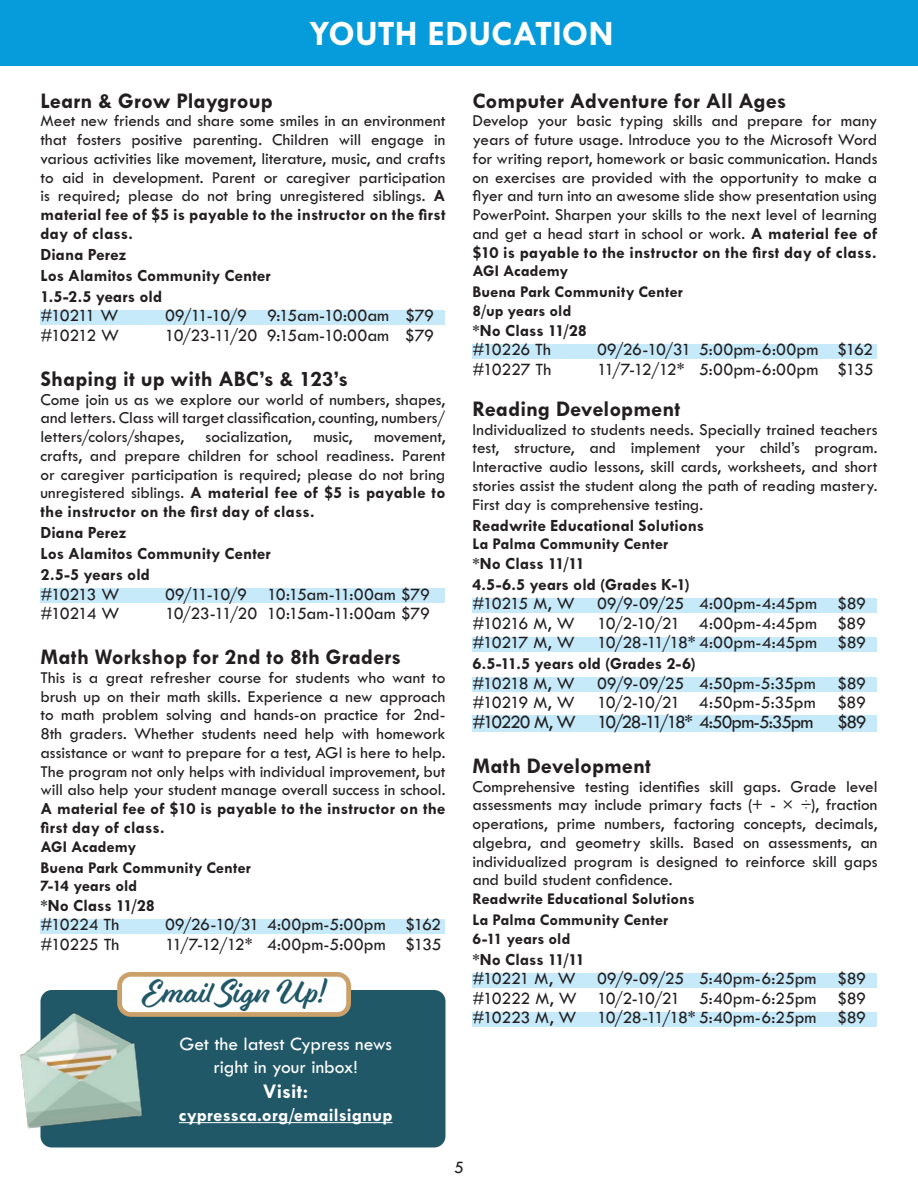
<style>
.page{position:relative;width:918px;height:1188px;background:#fff}
.page>*{position:absolute;margin:0;border:0;box-sizing:border-box;transform-origin:0 0}
.t1{font:700 36px "Tw Cen MT Std";color:#fff}
.t2{font:30.15px "Eds Market Main Script";letter-spacing:.01em;color:#215868}
.t3{font:700 22.5px "Tw Cen MT Std";letter-spacing:.005em;color:#231f20}
.t4{font:700 21px "Tw Cen MT Std";letter-spacing:.005em;color:#fff}
.t5{font:19.5px/23.4px "Tw Cen MT Std";letter-spacing:-.01em;color:#fff;text-align:center}
.t6{font:19.5px "Tw Cen MT Std";letter-spacing:-.07em;color:#231f20}
.t7{font:700 18.9px "Tw Cen MT Std";letter-spacing:.01em;color:#fff}
.t8{font:18px/19.5px "Tw Cen MT Std";letter-spacing:-.02em;color:#231f20;text-align:justify}
.t9{font:18px "Tw Cen";color:#231f20}
.t10{font:17.25px/18.8px "Tw Cen MT Std";letter-spacing:-.005em;color:#231f20;text-align:justify}
.t11{font:700 17.25px/21px "Tw Cen MT Std";letter-spacing:.005em;color:#231f20}
.t12{font:700 16.5px/21px "Tw Cen MT Std";letter-spacing:.005em;color:#231f20}
.s1{font-weight:700}
</style>
<div class="page">
<div style="left:0;top:0;width:918px;height:66px;background:#069bda"></div>
<div style="left:40px;top:310px;width:406px;height:15px;background:#c6eafa"></div>
<div style="left:40px;top:588px;width:406px;height:15px;background:#c6eafa"></div>
<div style="left:40px;top:919px;width:406px;height:15px;background:#c6eafa"></div>
<div style="left:472px;top:344px;width:406px;height:15px;background:#c6eafa"></div>
<div style="left:472px;top:598px;width:406px;height:15px;background:#c6eafa"></div>
<div style="left:472px;top:637px;width:406px;height:15px;background:#c6eafa"></div>
<div style="left:472px;top:678px;width:406px;height:14px;background:#c6eafa"></div>
<div style="left:472px;top:716px;width:406px;height:16px;background:#c6eafa"></div>
<div style="left:472px;top:973px;width:406px;height:15px;background:#c6eafa"></div>
<div style="left:472px;top:1012px;width:406px;height:15px;background:#c6eafa"></div>
<div style="left:40px;top:990px;width:405px;height:158px;background:#215868;border-radius:11px"></div>
<div style="left:120px;top:974px;width:229px;height:40px;background:#fff;border-radius:11px"></div>
<div style="left:117px;top:972px;width:234px;height:45px;border:5px solid #cba069;border-radius:11px"></div>
<img style="left:20px;top:1002px;width:130px;height:129px">
<hr style="left:179px;top:1122px;width:214px;height:1px;background:#fff">
<h1 class="t1" style="left:309px;top:14px;width:306px">YOUTH EDUCATION</h1>
<h3 class="t3" style="left:40px;top:88px;width:234px">Learn &amp; Grow Playgroup</h3>
<p class="t10" style="left:40px;top:112px;width:407px">Meet new friends and share some smiles in an environment that fosters positive parenting. Children will engage in various activities like movement, literature, music, and crafts to aid in development. Parent or caregiver participation is required; please do not bring unregistered siblings. <span class="s1">A material fee of $5 is payable to the instructor on the first day of class.</span></p>
<p class="t11" style="left:40px;top:244px;width:232px">Diana Perez<br>Los Alamitos Community Center<br>1.5-2.5 years old</p>
<p class="t8" style="left:40px;top:306px;width:80px">#10211 W</p>
<p class="t8" style="left:165px;top:306px;width:271px">09/11-10/9 9:15am-10:00am $79</p>
<p class="t8" style="left:40px;top:326px;width:80px">#10212 W</p>
<p class="t8" style="left:165px;top:326px;width:271px">10/23-11/20 9:15am-10:00am $79</p>
<h3 class="t3" style="left:40px;top:367px;width:309px">Shaping it up with ABC’s &amp; 123’s</h3>
<p class="t10" style="left:40px;top:390px;width:407px">Come join us as we explore our world of numbers, shapes, and letters. Class will target classification, counting, numbers/ letters/colors/shapes, socialization, music, movement, crafts, and prepare children for school readiness. Parent or caregiver participation is required; please do not bring unregistered siblings. <span class="s1">A material fee of $5 is payable to the instructor on the first day of class.</span></p>
<p class="t11" style="left:40px;top:522px;width:232px">Diana Perez<br>Los Alamitos Community Center<br>2.5-5 years old</p>
<p class="t8" style="left:40px;top:584px;width:80px">#10213 W</p>
<p class="t8" style="left:165px;top:584px;width:266px">09/11-10/9 10:15am-11:00am $79</p>
<p class="t8" style="left:40px;top:604px;width:81px">#10214 W</p>
<p class="t8" style="left:165px;top:604px;width:266px">10/23-11/20 10:15am-11:00am $79</p>
<h3 class="t3" style="left:40px;top:645px;width:362px">Math Workshop for 2nd to 8th Graders</h3>
<p class="t10" style="left:40px;top:668px;width:406px">This is a great refresher course for students who want to brush up on their math skills. Experience a new approach to math problem solving and hands-on practice for 2nd-8th graders. Whether students need help with homework assistance or want to prepare for a test, AGI is here to help.<br>The program not only helps with individual improvement, but will also help your student manage overall success in school.</p>
<p class="t11" style="left:40px;top:799px;width:407px;line-height:18.8px">A material fee of $10 is payable to the instructor on the first day of class.</p>
<p class="t12" style="left:40px;top:836px;width:212px">AGI Academy<br>Buena Park Community Center</p>
<p class="t12" style="left:40px;top:876px;width:98px">7-14 years old</p>
<p class="t11" style="left:40px;top:895px;width:116px">*No Class 11/28</p>
<p class="t8" style="left:40px;top:915px;width:80px">#10224 Th</p>
<p class="t8" style="left:165px;top:915px;width:278px">09/26-10/31 4:00pm-5:00pm $162</p>
<p class="t8" style="left:40px;top:935px;width:80px">#10225 Th</p>
<p class="t8" style="left:165px;top:935px;width:278px">11/7-12/12* 4:00pm-5:00pm $135</p>
<h2 class="t2" style="left:142px;top:974px;width:184px">Email Sign Up!</h2>
<p class="t5" style="left:179px;top:1032px;width:214px">Get the latest Cypress news right in your inbox!</p>
<p class="t4" style="left:263px;top:1080px;width:46px">Visit:</p>
<p class="t7" style="left:179px;top:1105px;width:215px">cypressca.org/emailsignup</p>
<h3 class="t3" style="left:472px;top:88px;width:315px">Computer Adventure for All Ages</h3>
<p class="t10" style="left:472px;top:112px;width:407px">Develop your basic typing skills and prepare for many years of future usage. Introduce you to the Microsoft Word for writing report, homework or basic communication. Hands on exercises are provided with the opportunity to make a flyer and turn into an awesome slide show presentation using PowerPoint. Sharpen your skills to the next level of learning and get a head start in school or work. <span class="s1">A material fee of $10 is payable to the instructor on the first day of class.</span></p>
<p class="t12" style="left:472px;top:261px;width:212px">AGI Academy<br>Buena Park Community Center</p>
<p class="t12" style="left:472px;top:300px;width:100px">8/up years old</p>
<p class="t11" style="left:472px;top:320px;width:116px">*No Class 11/28</p>
<p class="t8" style="left:472px;top:340px;width:80px">#10226 Th</p>
<p class="t8" style="left:597px;top:340px;width:278px">09/26-10/31 5:00pm-6:00pm $162</p>
<p class="t8" style="left:472px;top:359px;width:80px">#10227 Th</p>
<p class="t8" style="left:597px;top:359px;width:278px">11/7-12/12* 5:00pm-6:00pm $135</p>
<h3 class="t3" style="left:472px;top:397px;width:209px">Reading Development</h3>
<p class="t10" style="left:472px;top:420px;width:407px">Individualized to students needs. Specially trained teachers test, structure, and implement your child’s program.<br>Interactive audio lessons, skill cards, worksheets, and short stories assist the student along the path of reading mastery.<br>First day is comprehensive testing.</p>
<p class="t11" style="left:472px;top:515px;width:233px">Readwrite Educational Solutions</p>
<p class="t12" style="left:472px;top:534px;width:197px">La Palma Community Center</p>
<p class="t11" style="left:472px;top:553px;width:219px">*No Class 11/11<br>4.5-6.5 years old (Grades K-1)</p>
<p class="t8" style="left:472px;top:594px;width:395px">#10215 M, W 09/9-09/25 4:00pm-4:45pm $89 #10216 M, W 10/2-10/21 4:00pm-4:45pm $89 #10217 M, W 10/28-11/18* 4:00pm-4:45pm $89</p>
<p class="t11" style="left:472px;top:653px;width:225px">6.5-11.5 years old (Grades 2-6)</p>
<p class="t8" style="left:472px;top:674px;width:395px">#10218 M, W 09/9-09/25 4:50pm-5:35pm $89 #10219 M, W 10/2-10/21 4:50pm-5:35pm $89</p>
<p class="t6" style="left:472px;top:712px;width:396px">#10220 M, W 10/28-11/18* 4:50pm-5:35pm $89</p>
<h3 class="t3" style="left:472px;top:754px;width:180px">Math Development</h3>
<p class="t10" style="left:472px;top:777px;width:407px">Comprehensive testing identifies skill gaps. Grade level assessments may include primary facts (+ - × ÷), fraction operations, prime numbers, factoring concepts, decimals, algebra, and geometry skills. Based on assessments, an individualized program is designed to reinforce skill gaps and build student confidence.</p>
<p class="t12" style="left:472px;top:888px;width:224px">Readwrite Educational Solutions<br>La Palma Community Center</p>
<p class="t12" style="left:472px;top:928px;width:99px">6-11 years old</p>
<p class="t11" style="left:472px;top:949px;width:114px">*No Class 11/11</p>
<p class="t8" style="left:472px;top:969px;width:395px">#10221 M, W 09/9-09/25 5:40pm-6:25pm $89 #10222 M, W 10/2-10/21 5:40pm-6:25pm $89 #10223 M, W 10/28-11/18* 5:40pm-6:25pm $89</p>
<p class="t9" style="left:454px;top:1157px;width:11px">5</p>
</div>
